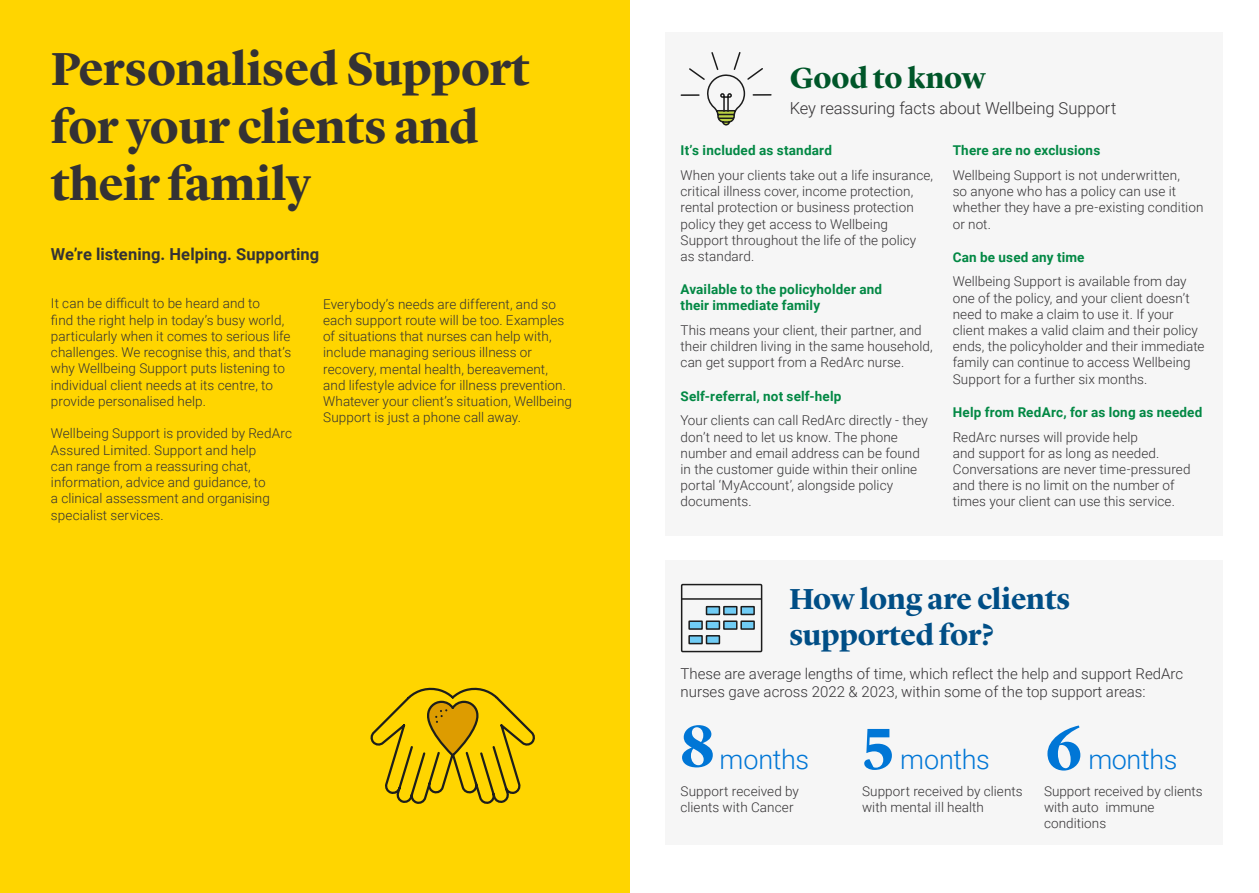
<style>
.page{position:relative;width:1259px;height:893px;background:#fff}
.page>*{position:absolute;margin:0;border:0;box-sizing:border-box;transform-origin:0 0}
.t1{font:700 60px "Lyon Display";color:#0076d6}
.t2{font:700 48px/57.6px "Lyon Display";color:#343234}
.t3{font:700 30px/36px "Lyon Display";letter-spacing:-.005em;color:#004e86}
.t4{font:700 30px "Lyon Display";color:#005629}
.t5{font:300 27px "Roboto";letter-spacing:-.015em;color:#0076d6}
.t6{font:300 16.5px "Roboto";letter-spacing:-.005em;color:#343234}
.t7{font:700 16.5px "Roboto";letter-spacing:.005em;color:#343234}
.t8{font:300 15px/18px "Roboto";color:#343234}
.t9{font:300 13.5px/16.2px "Roboto";letter-spacing:.005em;color:#343234}
.t10{font:700 13.5px/16.2px "Roboto";letter-spacing:.01em;color:#028844}
</style>
<div class="page">
<div style="left:665px;top:32px;width:557px;height:504px;background:#f6f6f6"></div>
<div style="left:665px;top:560px;width:557px;height:284px;background:#f6f6f6"></div>
<div style="left:0;top:0;width:629px;height:893px;background:#ffd500"></div>
<svg style="left:371px;top:687px;width:163px;height:117px"></svg>
<svg style="left:680px;top:52px;width:92px;height:74px"></svg>
<div style="left:681px;top:584px;width:81px;height:68px;border:2px solid #1c1c1c"></div>
<hr style="left:681px;top:598px;width:80px;height:2px;background:#1c1c1c">
<div style="left:706px;top:607px;width:13px;height:7px;background:#70ccf5"></div>
<div style="left:706px;top:606px;width:14px;height:9px;border:2px solid #1c1c1c"></div>
<div style="left:706px;top:621px;width:13px;height:8px;background:#70ccf5"></div>
<div style="left:706px;top:620px;width:14px;height:10px;border:2px solid #1c1c1c"></div>
<div style="left:706px;top:636px;width:13px;height:8px;background:#70ccf5"></div>
<div style="left:706px;top:635px;width:14px;height:9px;border:2px solid #1c1c1c"></div>
<div style="left:689px;top:621px;width:13px;height:8px;background:#70ccf5"></div>
<div style="left:688px;top:620px;width:15px;height:10px;border:2px solid #1c1c1c"></div>
<div style="left:689px;top:636px;width:13px;height:8px;background:#70ccf5"></div>
<div style="left:688px;top:635px;width:15px;height:9px;border:2px solid #1c1c1c"></div>
<div style="left:724px;top:607px;width:13px;height:7px;background:#70ccf5"></div>
<div style="left:723px;top:606px;width:14px;height:9px;border:2px solid #1c1c1c"></div>
<div style="left:724px;top:621px;width:13px;height:8px;background:#70ccf5"></div>
<div style="left:723px;top:620px;width:14px;height:10px;border:2px solid #1c1c1c"></div>
<div style="left:741px;top:607px;width:13px;height:7px;background:#70ccf5"></div>
<div style="left:740px;top:606px;width:15px;height:9px;border:2px solid #1c1c1c"></div>
<div style="left:741px;top:621px;width:13px;height:8px;background:#70ccf5"></div>
<div style="left:740px;top:620px;width:15px;height:10px;border:2px solid #1c1c1c"></div>
<h1 class="t2" style="left:51px;top:36px;width:479px">Personalised Support for your clients and their family</h1>
<h1 class="t7" style="left:51px;top:242px;width:270px">We’re listening. Helping. Supporting</h1>
<p class="t9" style="left:51px;top:295px;width:242px">It can be difficult to be heard and to<br>find the right help in today’s busy world, particularly when it comes to serious life challenges. We recognise this, and that’s why Wellbeing Support puts listening to individual client needs at its centre, to provide personalised help.</p>
<p class="t9" style="left:51px;top:425px;width:243px">Wellbeing Support is provided by RedArc Assured Limited. Support and help<br>can range from a reassuring chat, information, advice and guidance, to<br>a clinical assessment and organising specialist services.</p>
<p class="t9" style="left:323px;top:295px;width:250px">Everybody’s needs are different, and so each support route will be too. Examples of situations that nurses can help with, include managing serious illness or recovery, mental health, bereavement, and lifestyle advice for illness prevention.<br>Whatever your client’s situation, Wellbeing Support is just a phone call away.</p>
<p class="t4" style="left:789px;top:55px;width:197px">Good to know</p>
<p class="t6" style="left:789px;top:96px;width:328px">Key reassuring facts about Wellbeing Support</p>
<p class="t10" style="left:680px;top:142px;width:153px">It’s included as standard</p>
<p class="t9" style="left:680px;top:166px;width:254px">When your clients take out a life insurance, critical illness cover, income protection, rental protection or business protection policy they get access to Wellbeing Support throughout the life of the policy as standard.</p>
<p class="t10" style="left:680px;top:281px;width:203px">Available to the policyholder and their immediate family</p>
<p class="t9" style="left:680px;top:322px;width:254px">This means your client, their partner, and their children living in the same household, can get support from a RedArc nurse.</p>
<p class="t10" style="left:680px;top:387px;width:162px">Self-referral, not self-help</p>
<p class="t9" style="left:680px;top:412px;width:249px">Your clients can call RedArc directly - they don’t need to let us know. The phone number and email address can be found in the customer guide within their online portal ‘MyAccount’, alongside policy documents.</p>
<p class="t10" style="left:952px;top:142px;width:149px">There are no exclusions</p>
<p class="t9" style="left:952px;top:167px;width:252px">Wellbeing Support is not underwritten,<br>so anyone who has a policy can use it whether they have a pre-existing condition or not.</p>
<p class="t10" style="left:952px;top:248px;width:133px">Can be used any time</p>
<p class="t9" style="left:952px;top:273px;width:253px">Wellbeing Support is available from day one of the policy, and your client doesn’t need to make a claim to use it. If your client makes a valid claim and their policy ends, the policyholder and their immediate family can continue to access Wellbeing Support for a further six months.</p>
<p class="t10" style="left:952px;top:403px;width:251px">Help from RedArc, for as long as needed</p>
<p class="t9" style="left:952px;top:428px;width:239px">RedArc nurses will provide help<br>and support for as long as needed.<br>Conversations are never time-pressured and there is no limit on the number of times your client can use this service.</p>
<p class="t3" style="left:789px;top:579px;width:282px">How long are clients supported for?</p>
<p class="t8" style="left:680px;top:664px;width:504px">These are average lengths of time, which reflect the help and support RedArc nurses gave across 2022 &amp; 2023, within some of the top support areas:</p>
<p class="t1" style="left:680px;top:701px;width:37px">8</p>
<p class="t5" style="left:719px;top:740px;width:91px">months</p>
<p class="t1" style="left:862px;top:704px;width:33px">5</p>
<p class="t5" style="left:900px;top:740px;width:91px">months</p>
<p class="t9" style="left:680px;top:782px;width:120px">Support received by clients with Cancer</p>
<p class="t9" style="left:862px;top:782px;width:162px">Support received by clients with mental ill health</p>
<p class="t1" style="left:1044px;top:704px;width:40px">6</p>
<p class="t5" style="left:1088px;top:740px;width:91px">months</p>
<p class="t9" style="left:1044px;top:782px;width:160px">Support received by clients with auto immune conditions</p>
</div>
